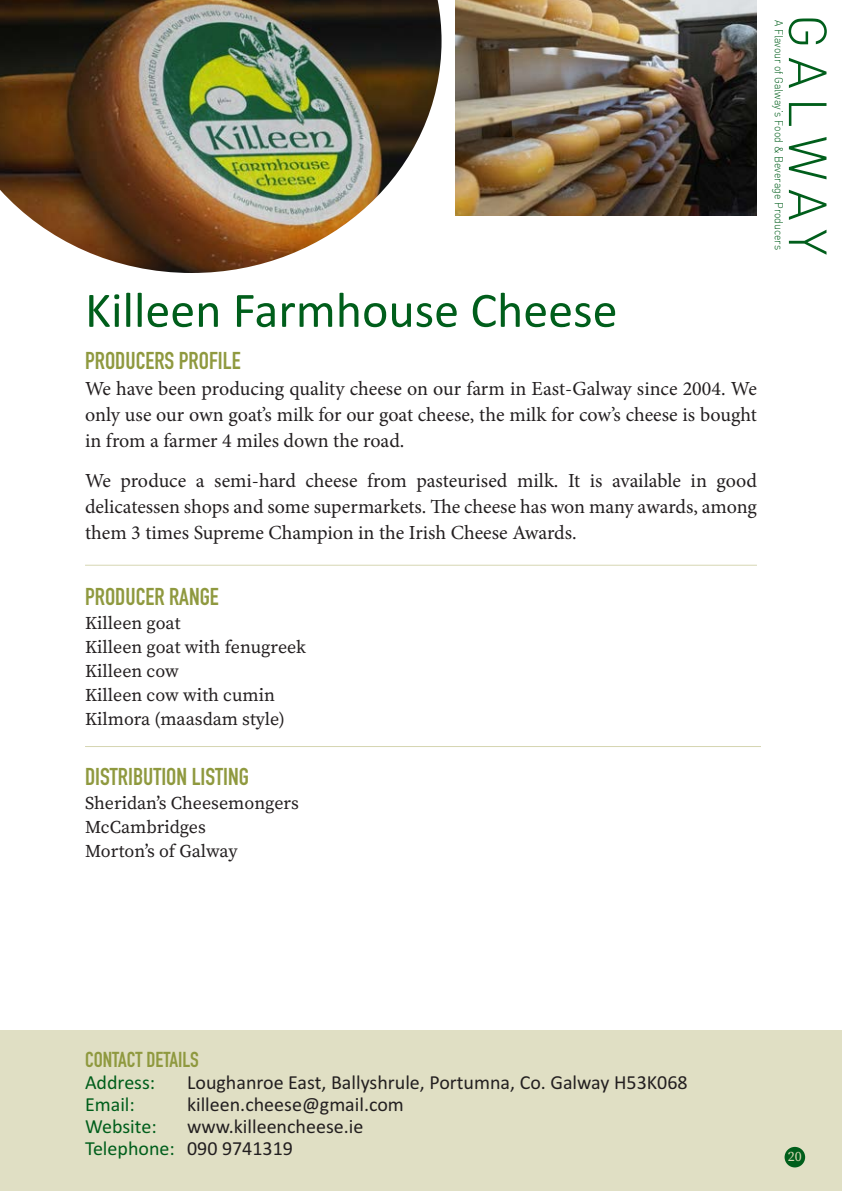
<style>
.page{position:relative;width:842px;height:1191px;background:#fff}
.page>*{position:absolute;margin:0;border:0;box-sizing:border-box;transform-origin:0 0}
.t1{font:300 52.8px "DIN";letter-spacing:.16em;color:#005e1b}
.t2{font:50px "Calibri";color:#005e1b}
.HEADING_FOR_PARAGRAPH{font:700 24px "DIN Condensed";color:#8f993f}
.t3{font:700 21.2px "DIN Condensed";color:#8f993f}
.Paragraph_Style_6{font:20px/26px "Minion Pro";color:#231f20;text-align:justify}
.t4{font:20px "Calibri";color:#231f20}
.t5{font:20px "Calibri";color:#005e1b}
.PRODUCERS_TEXT{font:18px "Source Serif Variable";color:#231f20}
.PRODUCERS_STYLE_USE{font:18px "Source Serif Variable";color:#231f20}
.t6{font:14px "Source Serif Variable";color:#d6d6b2}
.t7{font:300 11.6px "DIN";color:#005e1b;scale:.9 1}
.s1{color:#231f20}
</style>
<div class="page">
<div style="left:0;top:1030px;width:842px;height:161px;background:#e0dfc4"></div>
<div style="left:784px;top:1146px;width:21px;height:21px;background:#005e1b;border-radius:50%"></div>
<img style="left:0;top:0;width:441px;height:273px">
<img style="left:456px;top:0;width:301px;height:215px">
<hr style="left:85px;top:565px;width:672px;height:1px;background:#d6d6b2">
<hr style="left:85px;top:746px;width:676px;height:1px;background:#d6d6b2">
<p class="t2" style="left:85px;top:278px;width:534px">Killeen Farmhouse Cheese</p>
<p class="HEADING_FOR_PARAGRAPH" style="left:85px;top:344px;width:157px">PRODUCERS PROFILE</p>
<p class="Paragraph_Style_6" style="left:85px;top:375px;width:673px">We have been producing quality cheese on our farm in East-Galway since 2004. We only use our own goat’s milk for our goat cheese, the milk for cow’s cheese is bought in from a farmer 4 miles down the road.</p>
<p class="Paragraph_Style_6" style="left:85px;top:467px;width:673px">We produce a semi-hard cheese from pasteurised milk. It is available in good delicatessen shops and some supermarkets. The cheese has won many awards, among them 3 times Supreme Champion in the Irish Cheese Awards.</p>
<p class="t7" style="left:786px;top:20px;width:257px;rotate:90deg">A Flavour of Galway’s Food &amp; Beverage Producers</p>
<h1 class="t1" style="left:840px;top:14px;width:243px;rotate:90deg">GALWAY</h1>
<p class="HEADING_FOR_PARAGRAPH" style="left:85px;top:580px;width:135px">PRODUCER RANGE</p>
<p class="PRODUCERS_TEXT" style="left:85px;top:611px;width:97px">Killeen goat</p>
<p class="PRODUCERS_TEXT" style="left:85px;top:635px;width:222px">Killeen goat with fenugreek</p>
<p class="PRODUCERS_TEXT" style="left:85px;top:659px;width:95px">Killeen cow</p>
<p class="PRODUCERS_TEXT" style="left:85px;top:683px;width:191px">Killeen cow with cumin</p>
<p class="PRODUCERS_TEXT" style="left:85px;top:707px;width:202px">Kilmora (maasdam style)</p>
<p class="HEADING_FOR_PARAGRAPH" style="left:85px;top:760px;width:165px">DISTRIBUTION LISTING</p>
<p class="PRODUCERS_STYLE_USE" style="left:85px;top:791px;width:215px">Sheridan’s Cheesemongers</p>
<p class="PRODUCERS_STYLE_USE" style="left:85px;top:815px;width:122px">McCambridges</p>
<p class="PRODUCERS_STYLE_USE" style="left:85px;top:839px;width:154px">Morton’s of Galway</p>
<p class="t3" style="left:85px;top:1044px;width:115px">CONTACT DETAILS</p>
<p class="t5" style="left:85px;top:1069px;width:72px">Address:</p>
<p class="t4" style="left:187px;top:1069px;width:502px">Loughanroe East, Ballyshrule, Portumna, Co. Galway H53K068</p>
<p class="t5" style="left:85px;top:1091px;width:51px">Email:</p>
<p class="t4" style="left:187px;top:1091px;width:218px">killeen.cheese@gmail.com</p>
<p class="t5" style="left:85px;top:1113px;width:73px">Website:</p>
<p class="t4" style="left:187px;top:1113px;width:178px">www.killeencheese.ie</p>
<p class="t5" style="left:85px;top:1135px;width:209px">Telephone: <span class="s1">090 9741319</span></p>
<p class="t6" style="left:788px;top:1146px;width:15px">20</p>
</div>
